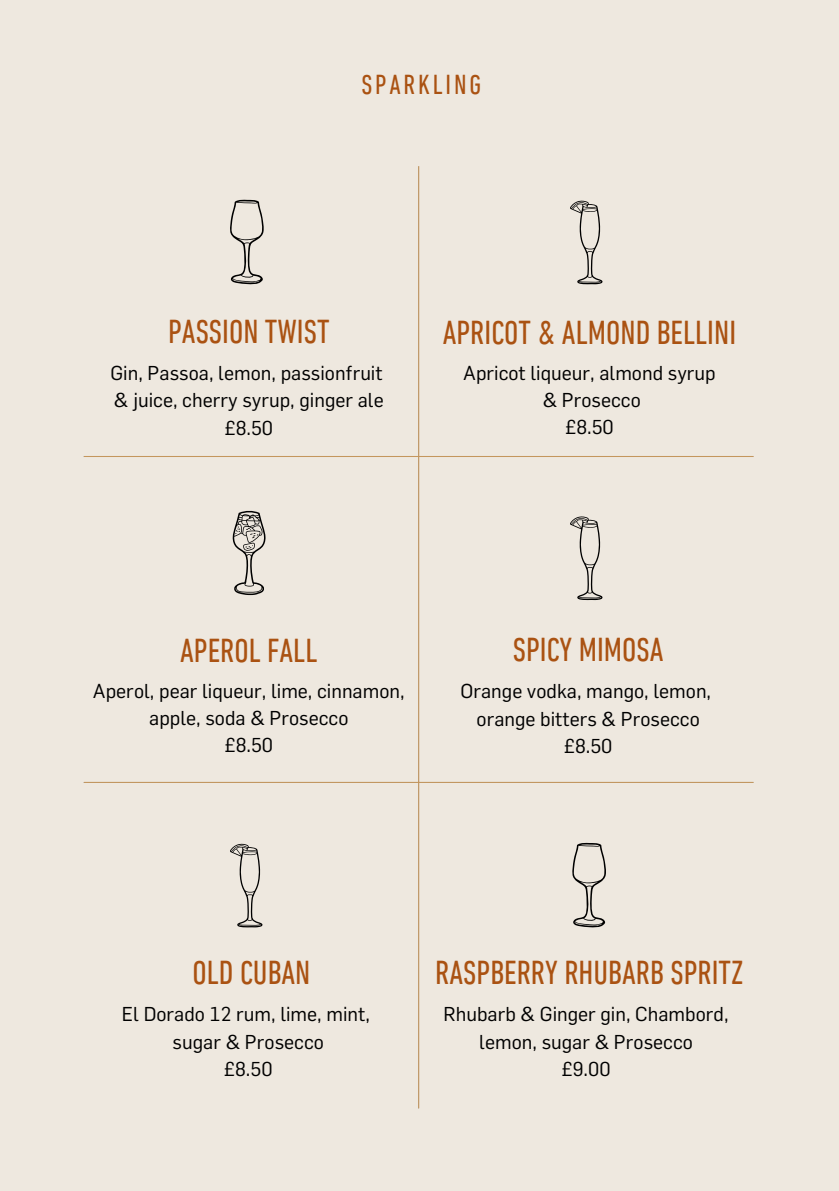
<style>
.page{position:relative;width:839px;height:1191px;background:#fff}
.page>*{position:absolute;margin:0;border:0;box-sizing:border-box;transform-origin:0 0}
.t1{font:condensed 33.8px "DIN Next LT Pro";color:#aa5212}
.t2{font:condensed 28px "DIN Next LT Pro";letter-spacing:.1em;color:#aa5212}
.t3{font:19.8px/27.4px "Flama";color:#000;text-align:center}
</style>
<div class="page">
<div style="left:0;top:0;width:838px;height:1191px;background:#eee8df"></div>
<hr style="left:418px;top:166px;width:1px;height:942px;background:#c4965d">
<hr style="left:84px;top:456px;width:669px;height:1px;background:#c4965d">
<hr style="left:84px;top:782px;width:669px;height:1px;background:#c4965d">
<svg style="left:570px;top:200px;width:32px;height:84px"></svg>
<svg style="left:572px;top:842px;width:34px;height:86px"></svg>
<svg style="left:230px;top:843px;width:32px;height:84px"></svg>
<svg style="left:233px;top:510px;width:32px;height:85px"></svg>
<svg style="left:570px;top:516px;width:32px;height:84px"></svg>
<svg style="left:230px;top:199px;width:34px;height:86px"></svg>
<h2 class="t2" style="left:361px;top:73px;width:121px">SPARKLING</h2>
<h1 class="t1" style="left:168px;top:317px;width:163px">PASSION TWIST</h1>
<p class="t3" style="left:110px;top:359px;width:275px">Gin, Passoa, lemon, passionfruit &amp; juice, cherry syrup, ginger ale £8.50</p>
<h1 class="t1" style="left:443px;top:318px;width:295px">APRICOT &amp; ALMOND BELLINI</h1>
<p class="t3" style="left:463px;top:359px;width:254px">Apricot liqueur, almond syrup &amp; Prosecco<br>£8.50</p>
<h1 class="t1" style="left:180px;top:637px;width:139px">APEROL FALL</h1>
<p class="t3" style="left:93px;top:677px;width:313px">Aperol, pear liqueur, lime, cinnamon, apple, soda &amp; Prosecco<br>£8.50</p>
<h1 class="t1" style="left:513px;top:636px;width:152px">SPICY MIMOSA</h1>
<p class="t3" style="left:460px;top:677px;width:252px">Orange vodka, mango, lemon, orange bitters &amp; Prosecco £8.50</p>
<h1 class="t1" style="left:192px;top:959px;width:119px">OLD CUBAN</h1>
<p class="t3" style="left:122px;top:1000px;width:250px">El Dorado 12 rum, lime, mint, sugar &amp; Prosecco<br>£8.50</p>
<h1 class="t1" style="left:435px;top:959px;width:309px">RASPBERRY RHUBARB SPRITZ</h1>
<p class="t3" style="left:443px;top:1000px;width:286px">Rhubarb &amp; Ginger gin, Chambord, lemon, sugar &amp; Prosecco<br>£9.00</p>
</div>
